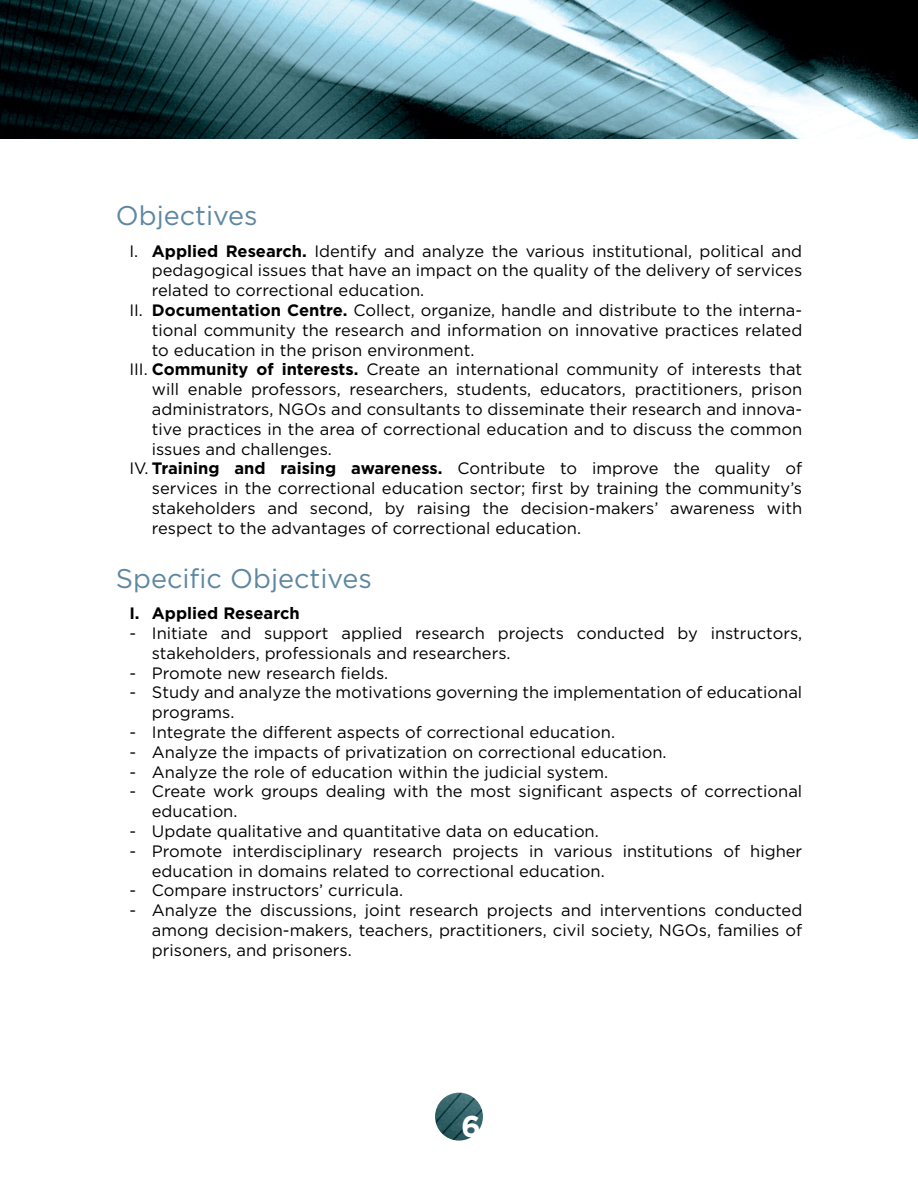
<style>
.page{position:relative;width:918px;height:1188px;background:#fff}
.page>*{position:absolute;margin:0;border:0;box-sizing:border-box;transform-origin:0 0}
.t1{font:700 30px "Gotham";color:#fff}
.t2{font:27px "Gotham";color:#5d87a1}
.t3{font:16.5px/19.8px "Gotham";color:#000}
.t4{font:700 16.5px "Gotham";color:#000}
.s1{font-weight:700}
</style>
<div class="page">
<img style="left:435px;top:1093px;width:48px;height:48px;border-radius:24px">
<img style="left:0;top:0;width:918px;height:138px">
<h2 class="t2" style="left:116px;top:201px;width:143px">Objectives</h2>
<p class="t3" style="left:129px;top:241px;width:674px">I. <span class="s1">Applied Research.</span> Identify and analyze the various institutional, political and</p>
<p class="t3" style="left:152px;top:260px;width:652px">pedagogical issues that have an impact on the quality of the delivery of services</p>
<p class="t3" style="left:152px;top:280px;width:274px">related to correctional education.</p>
<p class="t3" style="left:129px;top:300px;width:674px">II. <span class="s1">Documentation Centre.</span> Collect, organize, handle and distribute to the interna-</p>
<p class="t3" style="left:152px;top:320px;width:652px">tional community the research and information on innovative practices related</p>
<p class="t3" style="left:152px;top:340px;width:324px">to education in the prison environment.</p>
<p class="t3" style="left:129px;top:359px;width:674px">III. <span class="s1">Community of interests.</span> Create an international community of interests that</p>
<p class="t3" style="left:152px;top:379px;width:652px">will enable professors, researchers, students, educators, practitioners, prison</p>
<p class="t3" style="left:152px;top:399px;width:652px">administrators, NGOs and consultants to disseminate their research and innova-</p>
<p class="t3" style="left:152px;top:419px;width:652px">tive practices in the area of correctional education and to discuss the common</p>
<p class="t3" style="left:152px;top:439px;width:182px">issues and challenges.</p>
<p class="t3" style="left:129px;top:458px;width:674px">IV. <span class="s1">Training and raising awareness.</span> Contribute to improve the quality of</p>
<p class="t3" style="left:152px;top:478px;width:652px">services in the correctional education sector; first by training the community’s</p>
<p class="t3" style="left:152px;top:498px;width:652px">stakeholders and second, by raising the decision-makers’ awareness with</p>
<p class="t3" style="left:152px;top:518px;width:431px">respect to the advantages of correctional education.</p>
<h2 class="t2" style="left:116px;top:563px;width:258px">Specific Objectives</h2>
<p class="t4" style="left:129px;top:604px;width:172px">I. Applied Research</p>
<p class="t3" style="left:152px;top:623px;width:652px;text-indent:-23px">- Initiate and support applied research projects conducted by instructors, stakeholders, professionals and researchers.</p>
<p class="t3" style="left:129px;top:663px;width:260px">- Promote new research fields.</p>
<p class="t3" style="left:152px;top:682px;width:652px;text-indent:-23px">- Study and analyze the motivations governing the implementation of educational programs.</p>
<p class="t3" style="left:129px;top:722px;width:487px">- Integrate the different aspects of correctional education.</p>
<p class="t3" style="left:129px;top:742px;width:539px">- Analyze the impacts of privatization on correctional education.</p>
<p class="t3" style="left:129px;top:762px;width:480px">- Analyze the role of education within the judicial system.</p>
<p class="t3" style="left:152px;top:781px;width:652px;text-indent:-23px">- Create work groups dealing with the most significant aspects of correctional education.</p>
<p class="t3" style="left:129px;top:821px;width:471px">- Update qualitative and quantitative data on education.</p>
<p class="t3" style="left:152px;top:841px;width:652px;text-indent:-23px">- Promote interdisciplinary research projects in various institutions of higher education in domains related to correctional education.</p>
<p class="t3" style="left:129px;top:880px;width:275px">- Compare instructors’ curricula.</p>
<p class="t3" style="left:152px;top:900px;width:652px;text-align:justify;text-indent:-23px">- Analyze the discussions, joint research projects and interventions conducted among decision-makers, teachers, practitioners, civil society, NGOs, families of prisoners, and prisoners.</p>
<h1 class="t1" style="left:461px;top:1109px;width:21px">6</h1>
</div>
